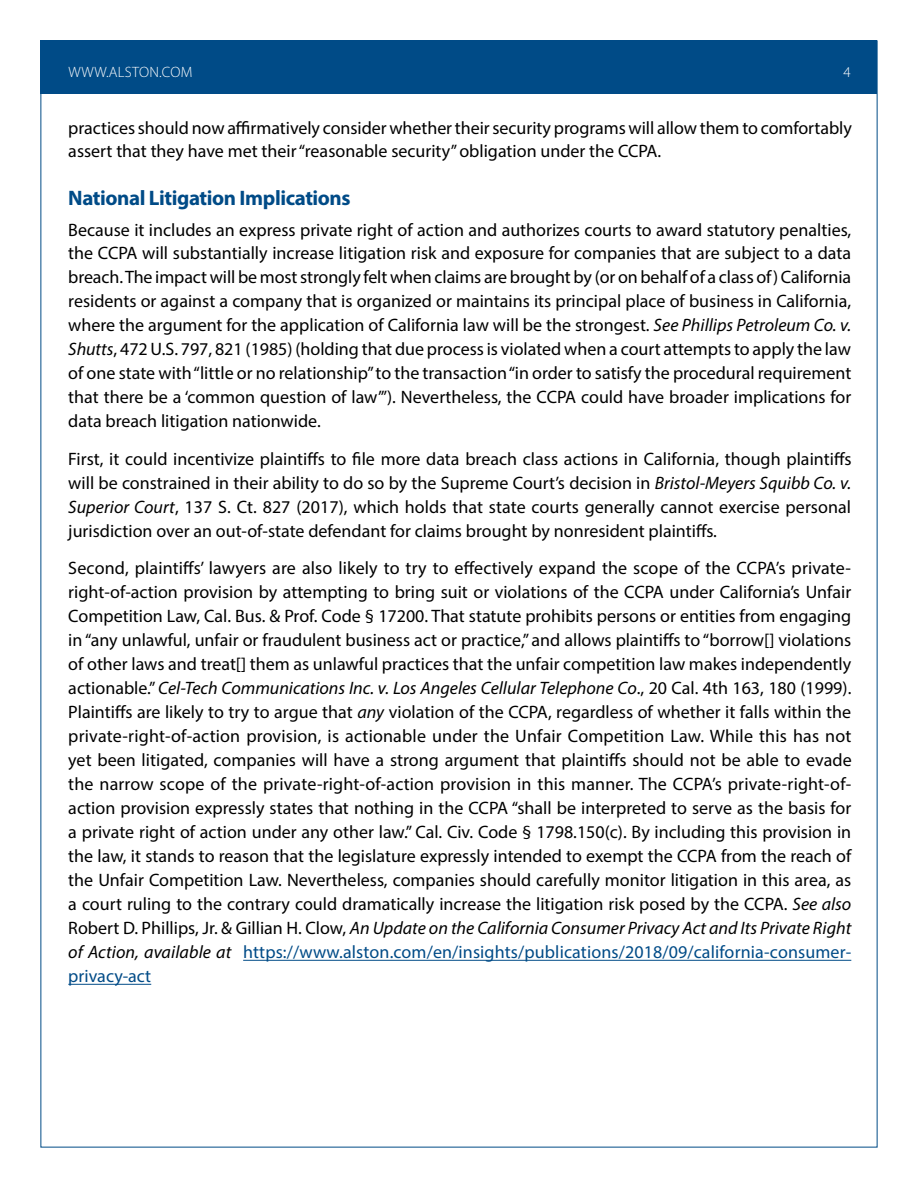
<style>
.page{position:relative;width:918px;height:1188px;background:#fff}
.page>*{position:absolute;margin:0;border:0;box-sizing:border-box;transform-origin:0 0}
.t1{font:700 21px "Myriad Pro";letter-spacing:-.02em;color:#004b87}
.t2{font:18px/24px "Myriad Pro";color:#000;text-align:justify}
.t3{font:300 15px "Myriad Pro";letter-spacing:.02em;color:#fff}
.s1{font-style:italic}
.s2{color:#004b87}
</style>
<div class="page">
<div style="left:40px;top:40px;width:838px;height:54px;background:#004b87"></div>
<hr style="left:243px;top:960px;width:608px;height:1px;background:#004b87">
<hr style="left:68px;top:984px;width:83px;height:1px;background:#004b87">
<p class="t3" style="left:68px;top:63px;width:126px">WWW.ALSTON.COM</p>
<p class="t3" style="left:843px;top:63px;width:9px">4</p>
<p class="t2" style="left:68px;top:115px;width:785px">practices should now affirmatively consider whether their security programs will allow them to comfortably assert that they have met their “reasonable security” obligation under the CCPA.</p>
<p class="t1" style="left:68px;top:184px;width:284px">National Litigation Implications</p>
<p class="t2" style="left:68px;top:217px;width:785px">Because it includes an express private right of action and authorizes courts to award statutory penalties, the CCPA will substantially increase litigation risk and exposure for companies that are subject to a data breach. The impact will be most strongly felt when claims are brought by (or on behalf of a class of) California residents or against a company that is organized or maintains its principal place of business in California, where the argument for the application of California law will be the strongest. <span class="s1">See Phillips Petroleum Co. v.<br>Shutts</span>, 472 U.S. 797, 821 (1985) (holding that due process is violated when a court attempts to apply the law of one state with “little or no relationship” to the transaction “in order to satisfy the procedural requirement that there be a ‘common question of law’”). Nevertheless, the CCPA could have broader implications for data breach litigation nationwide.</p>
<p class="t2" style="left:68px;top:447px;width:785px">First, it could incentivize plaintiffs to file more data breach class actions in California, though plaintiffs will be constrained in their ability to do so by the Supreme Court’s decision in <span class="s1">Bristol-Meyers Squibb Co. v.<br>Superior Court</span>, 137 S. Ct. 827 (2017), which holds that state courts generally cannot exercise personal jurisdiction over an out-of-state defendant for claims brought by nonresident plaintiffs.</p>
<p class="t2" style="left:68px;top:556px;width:785px">Second, plaintiffs’ lawyers are also likely to try to effectively expand the scope of the CCPA’s private&shy;right-of-action provision by attempting to bring suit or violations of the CCPA under California’s Unfair Competition Law, Cal. Bus. &amp; Prof. Code § 17200. That statute prohibits persons or entities from engaging in “any unlawful, unfair or fraudulent business act or practice,” and allows plaintiffs to “borrow[] violations of other laws and treat[] them as unlawful practices that the unfair competition law makes independently actionable.” <span class="s1">Cel-Tech Communications Inc. v. Los Angeles Cellular Telephone Co</span>., 20 Cal. 4th 163, 180 (1999).<br>Plaintiffs are likely to try to argue that <span class="s1">any</span> violation of the CCPA, regardless of whether it falls within the private-right-of-action provision, is actionable under the Unfair Competition Law. While this has not yet been litigated, companies will have a strong argument that plaintiffs should not be able to evade the narrow scope of the private-right-of-action provision in this manner. The CCPA’s private-right-of&shy;action provision expressly states that nothing in the CCPA “shall be interpreted to serve as the basis for a private right of action under any other law.” Cal. Civ. Code § 1798.150(c). By including this provision in the law, it stands to reason that the legislature expressly intended to exempt the CCPA from the reach of the Unfair Competition Law. Nevertheless, companies should carefully monitor litigation in this area, as a court ruling to the contrary could dramatically increase the litigation risk posed by the CCPA. <span class="s1">See also </span>Robert D. Phillips, Jr. &amp; Gillian H. Clow, <span class="s1">An Update on the California Consumer Privacy Act and Its Private Right of Action, available at</span> <span class="s2">https://www.alston.com/en/insights/publications/2018/09/california-consumer&shy;privacy-act</span></p>
</div>
